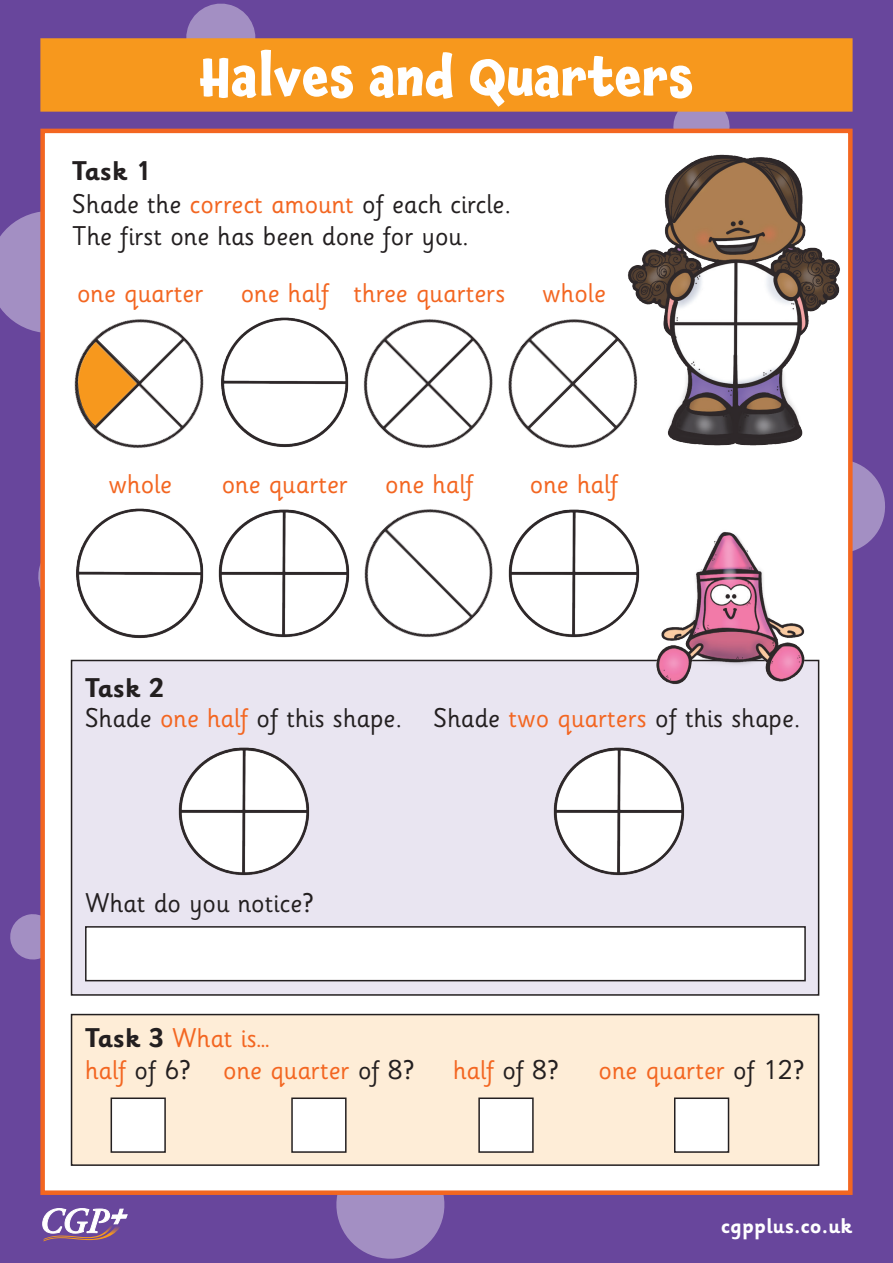
<style>
.page{position:relative;width:893px;height:1263px;background:#68469c}
.page>*{position:absolute;margin:0;border:0;box-sizing:border-box;transform-origin:0 0}
.t1{font:700 52.5px "Chaloops";color:#fff}
.t2{font:27px/32.4px "Sassoon Infant Std";color:#231f20}
.t3{font:27px/32.4px "Sassoon Infant Std";color:#f36621}
.t4{font:700 21.15px "Sassoon Infant Std";color:#fff}
.s1{font-weight:700}
.s2{color:#f36621}
.s3{font-weight:700;color:#231f20}
.s4{color:#231f20}
</style>
<div class="page">
<svg style="left:43px;top:1208px;width:84px;height:33px"></svg>
<svg style="left:10px;top:914px;width:30px;height:46px"></svg>
<svg style="left:186px;top:3px;width:70px;height:35px"></svg>
<svg style="left:670px;top:112px;width:63px;height:17px"></svg>
<svg style="left:853px;top:462px;width:32px;height:89px"></svg>
<svg style="left:336px;top:1195px;width:109px;height:64px"></svg>
<svg style="left:38px;top:566px;width:2px;height:21px"></svg>
<div style="left:40px;top:129px;width:813px;height:1066px;background:#fff;border:4px solid #f36621"></div>
<div style="left:41px;top:39px;width:811px;height:72px;background:#f7981d"></div>
<div style="left:40px;top:38px;width:813px;height:74px;border:2px solid #f7981d"></div>
<img style="left:76px;top:508px;width:128px;height:131px">
<img style="left:221px;top:317px;width:128px;height:131px">
<img style="left:218px;top:509px;width:132px;height:129px">
<img style="left:363px;top:319px;width:130px;height:129px">
<img style="left:364px;top:509px;width:129px;height:129px">
<img style="left:508px;top:319px;width:118px;height:129px">
<img style="left:508px;top:509px;width:132px;height:129px">
<img style="left:626px;top:154px;width:214px;height:292px">
<svg style="left:0;top:202px;width:45px;height:229px"></svg>
<img style="left:74px;top:319px;width:130px;height:129px">
<div style="left:72px;top:1014px;width:747px;height:151px;background:#feedd7"></div>
<div style="left:111px;top:1098px;width:54px;height:54px;background:#fff"></div>
<div style="left:111px;top:1097px;width:55px;height:56px;border:2px solid #231f20"></div>
<div style="left:291px;top:1097px;width:56px;height:56px;background:#fff;border:2px solid #231f20"></div>
<div style="left:478px;top:1097px;width:56px;height:56px;background:#fff;border:2px solid #231f20"></div>
<div style="left:674px;top:1097px;width:55px;height:56px;background:#fff;border:2px solid #231f20"></div>
<div style="left:71px;top:1014px;width:748px;height:152px;border:2px solid #231f20"></div>
<div style="left:71px;top:660px;width:748px;height:336px;background:#e9e5f1;border:2px solid #231f20"></div>
<img style="left:178px;top:747px;width:132px;height:129px">
<img style="left:553px;top:747px;width:132px;height:129px">
<div style="left:85px;top:926px;width:721px;height:55px;background:#fff;border:2px solid #231f20"></div>
<img style="left:655px;top:532px;width:151px;height:153px">
<h1 class="t1" style="left:199px;top:34px;width:496px">Halves and Quarters</h1>
<p class="t2" style="left:72px;top:156px;width:440px"><span class="s1">Task 1<br></span>Shade the <span class="s2">correct amount</span> of each circle.<br>The first one has been done for you.</p>
<p class="t3" style="left:77px;top:277px;width:128px">one quarter</p>
<p class="t3" style="left:241px;top:277px;width:90px">one half</p>
<p class="t3" style="left:354px;top:277px;width:153px">three quarters</p>
<p class="t3" style="left:542px;top:277px;width:65px">whole</p>
<p class="t3" style="left:109px;top:468px;width:65px">whole</p>
<p class="t3" style="left:222px;top:468px;width:128px">one quarter</p>
<p class="t3" style="left:385px;top:468px;width:90px">one half</p>
<p class="t3" style="left:530px;top:468px;width:90px">one half</p>
<p class="t2" style="left:85px;top:673px;width:717px;line-height:30.5px"><span class="s1">Task 2<br></span>Shade <span class="s2">one half</span> of this shape. Shade <span class="s2">two quarters</span> of this shape.</p>
<p class="t2" style="left:85px;top:887px;width:231px">What do you notice?</p>
<p class="t3" style="left:85px;top:1022px;width:331px"><span class="s3">Task 3</span> What is…<br>half <span class="s4">of 6?</span> one quarter <span class="s4">of 8?</span></p>
<p class="t3" style="left:453px;top:1054px;width:108px">half <span class="s4">of 8?</span></p>
<p class="t3" style="left:598px;top:1054px;width:208px">one quarter <span class="s4">of 12?</span></p>
<p class="t4" style="left:721px;top:1213px;width:133px">cgpplus.co.uk</p>
</div>
